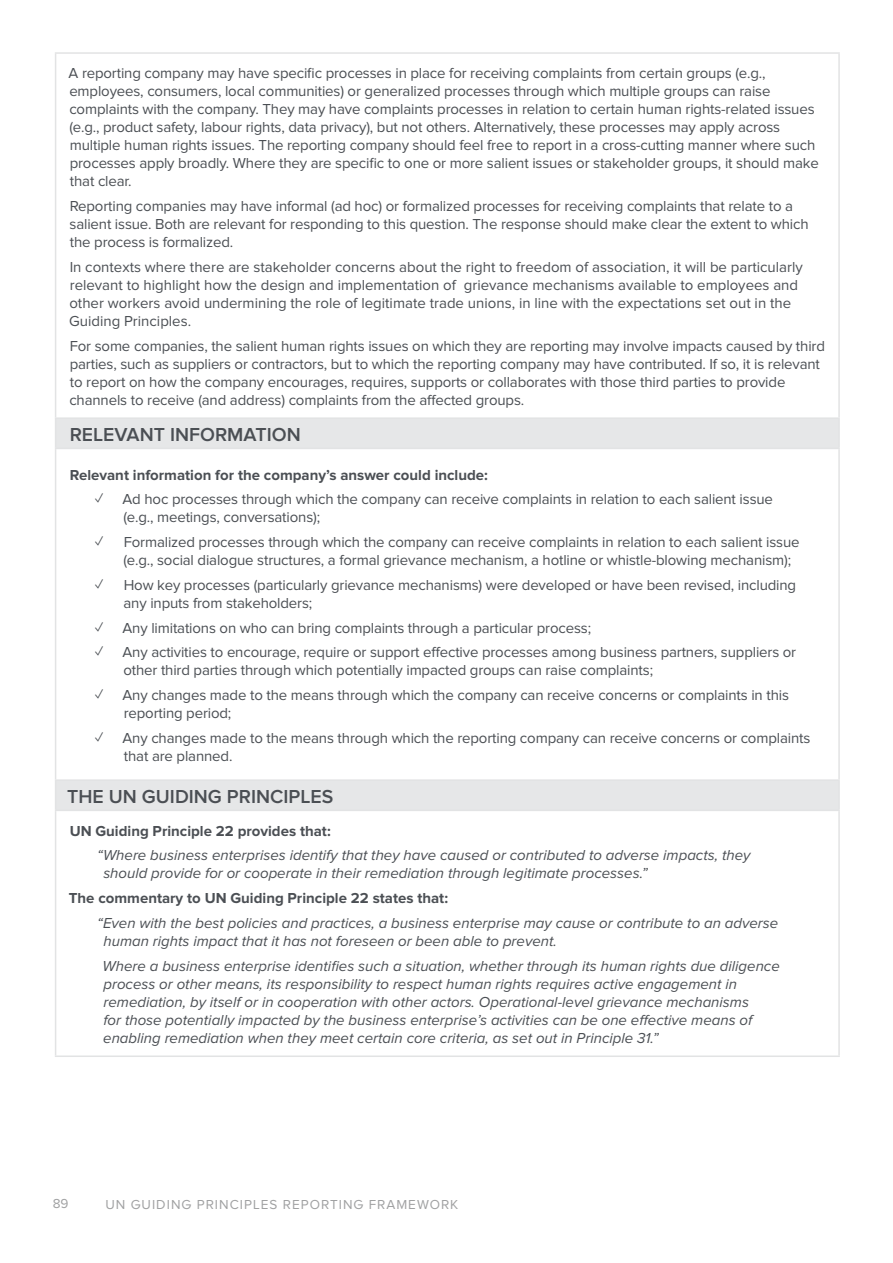
<style>
.page{position:relative;width:893px;height:1263px;background:#fff}
.page>*{position:absolute;margin:0;border:0;box-sizing:border-box;transform-origin:0 0}
.t1{font:600 19.5px "Proxima Nova";color:#4b4f54}
.t2{font:15px/18px "Proxima Nova";letter-spacing:-.01em;color:#4b4f54}
.t3{font:italic 15px/18px "Proxima Nova";color:#4b4f54}
.t4{font:700 15px "Proxima Nova";color:#4b4f54}
.t5{font:13.5px "Proxima Nova A";letter-spacing:.075em;color:#a0a1a2}
</style>
<div class="page">
<svg style="left:56px;top:419px;width:782px;height:391px"></svg>
<hr style="left:55px;top:52px;width:785px;height:2px;background:#e2e3e4">
<hr style="left:55px;top:54px;width:1px;height:363px;background:#e2e3e4">
<hr style="left:838px;top:54px;width:2px;height:363px;background:#e2e3e4">
<hr style="left:55px;top:417px;width:785px;height:2px;background:#e2e3e4">
<svg style="left:55px;top:419px;width:1px;height:29px"></svg>
<hr style="left:838px;top:419px;width:2px;height:29px;background:#e2e3e4">
<hr style="left:55px;top:448px;width:785px;height:1px;background:#e2e3e4">
<hr style="left:55px;top:449px;width:1px;height:330px;background:#e2e3e4">
<hr style="left:838px;top:449px;width:2px;height:330px;background:#e2e3e4">
<hr style="left:55px;top:779px;width:785px;height:2px;background:#e2e3e4">
<svg style="left:55px;top:781px;width:1px;height:29px"></svg>
<hr style="left:838px;top:781px;width:2px;height:29px;background:#e2e3e4">
<hr style="left:55px;top:810px;width:785px;height:1px;background:#e2e3e4">
<hr style="left:55px;top:811px;width:1px;height:244px;background:#e2e3e4">
<hr style="left:838px;top:811px;width:2px;height:244px;background:#e2e3e4">
<hr style="left:55px;top:1055px;width:785px;height:2px;background:#e2e3e4">
<p class="t2" style="left:69px;top:65px;width:752px">A reporting company may have specific processes in place for receiving complaints from certain groups (e.g., employees, consumers, local communities) or generalized processes through which multiple groups can raise complaints with the company. They may have complaints processes in relation to certain human rights-related issues (e.g., product safety, labour rights, data privacy), but not others. Alternatively, these processes may apply across multiple human rights issues. The reporting company should feel free to report in a cross-cutting manner where such processes apply broadly. Where they are specific to one or more salient issues or stakeholder groups, it should make that clear.</p>
<p class="t2" style="left:70px;top:197px;width:741px">Reporting companies may have informal (ad hoc) or formalized processes for receiving complaints that relate to a salient issue. Both are relevant for responding to this question. The response should make clear the extent to which the process is formalized.</p>
<p class="t2" style="left:69px;top:258px;width:735px">In contexts where there are stakeholder concerns about the right to freedom of association, it will be particularly relevant to highlight how the design and implementation of grievance mechanisms available to employees and other workers avoid undermining the role of legitimate trade unions, in line with the expectations set out in the Guiding Principles.</p>
<p class="t2" style="left:69px;top:337px;width:757px">For some companies, the salient human rights issues on which they are reporting may involve impacts caused by third parties, such as suppliers or contractors, but to which the reporting company may have contributed. If so, it is relevant to report on how the company encourages, requires, supports or collaborates with those third parties to provide channels to receive (and address) complaints from the affected groups.</p>
<h1 class="t1" style="left:70px;top:423px;width:233px">RELEVANT INFORMATION</h1>
<p class="t4" style="left:70px;top:466px;width:420px">Relevant information for the company’s answer could include:</p>
<p class="t2" style="left:123px;top:491px;width:651px;text-indent:-28px">✓ Ad hoc processes through which the company can receive complaints in relation to each salient issue (e.g., meetings, conversations);</p>
<p class="t2" style="left:123px;top:533px;width:678px;text-indent:-28px">✓ Formalized processes through which the company can receive complaints in relation to each salient issue (e.g., social dialogue structures, a formal grievance mechanism, a hotline or whistle-blowing mechanism);</p>
<p class="t2" style="left:124px;top:576px;width:674px;text-indent:-29px">✓ How key processes (particularly grievance mechanisms) were developed or have been revised, including any inputs from stakeholders;</p>
<p class="t2" style="left:95px;top:619px;width:498px">✓ Any limitations on who can bring complaints through a particular process;</p>
<p class="t2" style="left:123px;top:644px;width:674px;text-indent:-28px">✓ Any activities to encourage, require or support effective processes among business partners, suppliers or other third parties through which potentially impacted groups can raise complaints;</p>
<p class="t2" style="left:124px;top:686px;width:667px;text-indent:-29px">✓ Any changes made to the means through which the company can receive concerns or complaints in this reporting period;</p>
<p class="t2" style="left:124px;top:729px;width:688px;text-indent:-29px">✓ Any changes made to the means through which the reporting company can receive concerns or complaints that are planned.</p>
<h1 class="t1" style="left:67px;top:785px;width:267px">THE UN GUIDING PRINCIPLES</h1>
<p class="t4" style="left:70px;top:822px;width:263px">UN Guiding Principle 22 provides that:</p>
<p class="t3" style="left:103px;top:847px;width:649px;text-indent:-6px">“Where business enterprises identify that they have caused or contributed to adverse impacts, they should provide for or cooperate in their remediation through legitimate processes.”</p>
<p class="t4" style="left:69px;top:889px;width:381px">The commentary to UN Guiding Principle 22 states that:</p>
<p class="t3" style="left:103px;top:914px;width:676px;text-indent:-6px">“Even with the best policies and practices, a business enterprise may cause or contribute to an adverse human rights impact that it has not foreseen or been able to prevent.</p>
<p class="t3" style="left:103px;top:957px;width:679px">Where a business enterprise identifies such a situation, whether through its human rights due diligence process or other means, its responsibility to respect human rights requires active engagement in remediation, by itself or in cooperation with other actors. Operational-level grievance mechanisms<br>for those potentially impacted by the business enterprise’s activities can be one effective means of enabling remediation when they meet certain core criteria, as set out in Principle 31.”</p>
<p class="t5" style="left:53px;top:1195px;width:17px">89</p>
<p class="t5" style="left:105px;top:1197px;width:354px">UN GUIDING PRINCIPLES REPORTING FRAMEWORK</p>
</div>
